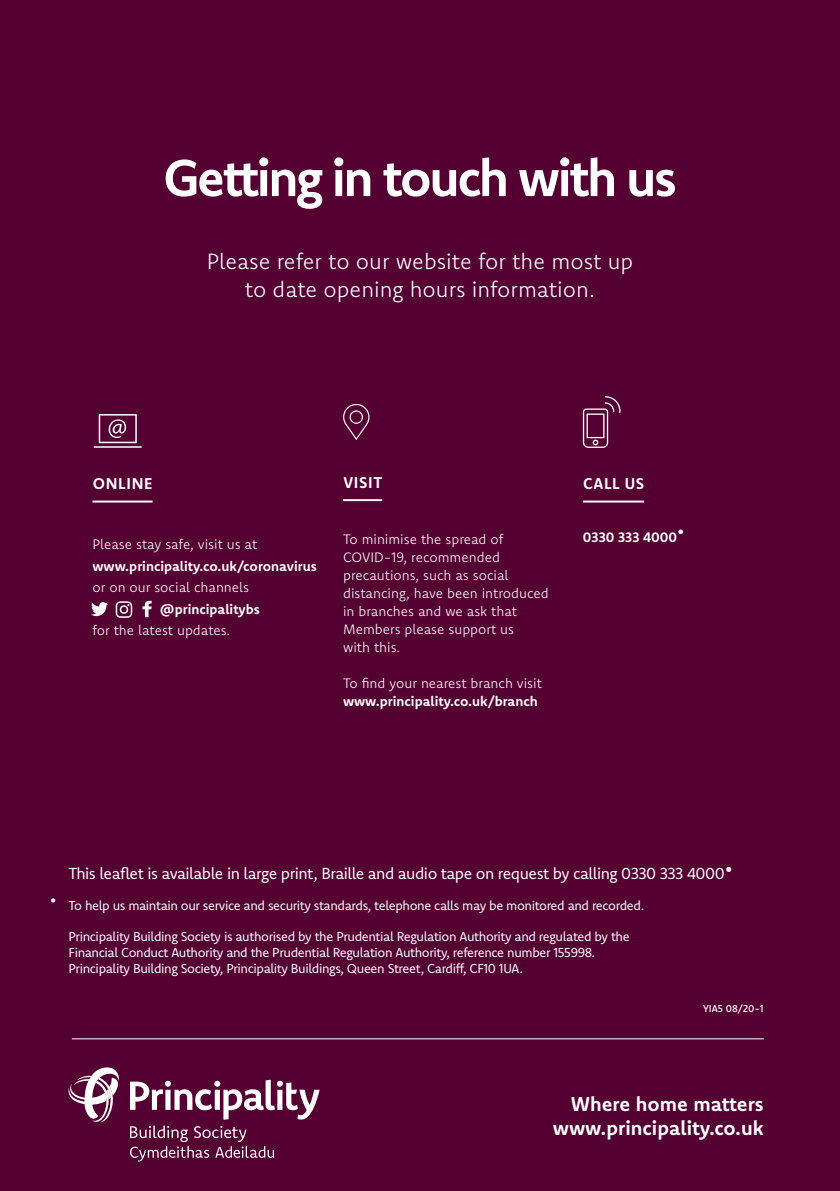
<style>
.page{position:relative;width:840px;height:1191px;background:#fff}
.page>*{position:absolute;margin:0;border:0;box-sizing:border-box;transform-origin:0 0}
.t1{font:700 52px "Komet";letter-spacing:-.05em;color:#fff}
.t2{font:300 22px/28px "Komet";color:#fff;text-align:center}
.t3{font:700 20px "Komet";color:#fff}
.Small_print{font:16px "Komet";letter-spacing:-.03em;color:#fff}
.Small_rule_heading{font:700 15.6px "Komet";letter-spacing:.04em;color:#fff}
.CTA{font:300 13.8px/18px "Komet";color:#fff}
.CTA-2{font:700 13.8px/18px "Komet";color:#fff}
.Small_print-2{font:13px/15.6px "Komet";letter-spacing:-.03em;color:#fff}
.Small_print-3{font:500 10px "Komet";color:#fff}
.s1{font-weight:300}
</style>
<div class="page">
<div style="left:0;top:0;width:839px;height:1191px;background:#550032"></div>
<svg style="left:582px;top:396px;width:38px;height:51px"></svg>
<svg style="left:343px;top:404px;width:26px;height:36px"></svg>
<hr style="left:582px;top:500px;width:61px;height:2px;background:#fff">
<hr style="left:343px;top:499px;width:39px;height:2px;background:#fff">
<hr style="left:94px;top:446px;width:48px;height:1px;background:#fff">
<svg style="left:99px;top:414px;width:38px;height:29px"></svg>
<svg style="left:68px;top:1067px;width:52px;height:55px"></svg>
<svg style="left:130px;top:1079px;width:189px;height:82px"></svg>
<hr style="left:72px;top:1038px;width:691px;height:1px;background:#fff">
<hr style="left:92px;top:500px;width:60px;height:2px;background:#fff">
<svg style="left:91px;top:602px;width:17px;height:14px"></svg>
<svg style="left:142px;top:600px;width:9px;height:17px"></svg>
<svg style="left:116px;top:601px;width:16px;height:17px"></svg>
<p class="t1" style="left:163px;top:144px;width:515px">Getting in touch with us</p>
<p class="t2" style="left:206px;top:247px;width:428px">Please refer to our website for the most up to date opening hours information.</p>
<p class="Small_rule_heading" style="left:93px;top:474px;width:61px">ONLINE</p>
<p class="CTA" style="left:92px;top:535px;width:166px">Please stay safe, visit us at</p>
<p class="CTA-2" style="left:92px;top:556px;width:226px">www.principality.co.uk/coronavirus</p>
<p class="CTA" style="left:92px;top:578px;width:158px">or on our social channels</p>
<p class="CTA-2" style="left:160px;top:600px;width:101px">@principalitybs</p>
<p class="CTA" style="left:92px;top:621px;width:139px">for the latest updates.</p>
<p class="Small_rule_heading" style="left:343px;top:472px;width:40px">VISIT</p>
<p class="CTA" style="left:343px;top:530px;width:207px">To minimise the spread of<br>COVID-19, recommended precautions, such as social distancing, have been introduced in branches and we ask that<br>Members please support us<br>with this.</p>
<p class="CTA-2" style="left:343px;top:674px;width:200px"><span class="s1">To find your nearest branch visit </span>www.principality.co.uk/branch</p>
<p class="Small_rule_heading" style="left:583px;top:474px;width:62px">CALL US</p>
<p class="CTA-2" style="left:582px;top:528px;width:103px">0330 333 4000<sup>•</sup></p>
<p class="Small_print-2" style="left:50px;top:892px;width:9px">•</p>
<p class="Small_print" style="left:68px;top:863px;width:666px">This leaflet is available in large print, Braille and audio tape on request by calling 0330 333 4000•</p>
<p class="Small_print-2" style="left:68px;top:897px;width:577px">To help us maintain our service and security standards, telephone calls may be monitored and recorded.</p>
<p class="Small_print-2" style="left:68px;top:928px;width:562px">Principality Building Society is authorised by the Prudential Regulation Authority and regulated by the<br>Financial Conduct Authority and the Prudential Regulation Authority, reference number 155998.<br>Principality Building Society, Principality Buildings, Queen Street, Cardiff, CF10 1UA.</p>
<p class="Small_print-3" style="left:702px;top:1001px;width:62px">YIA5 08/20-1</p>
<p class="t3" style="left:570px;top:1091px;width:194px">Where home matters</p>
<p class="t3" style="left:552px;top:1115px;width:212px">www.principality.co.uk</p>
</div>
